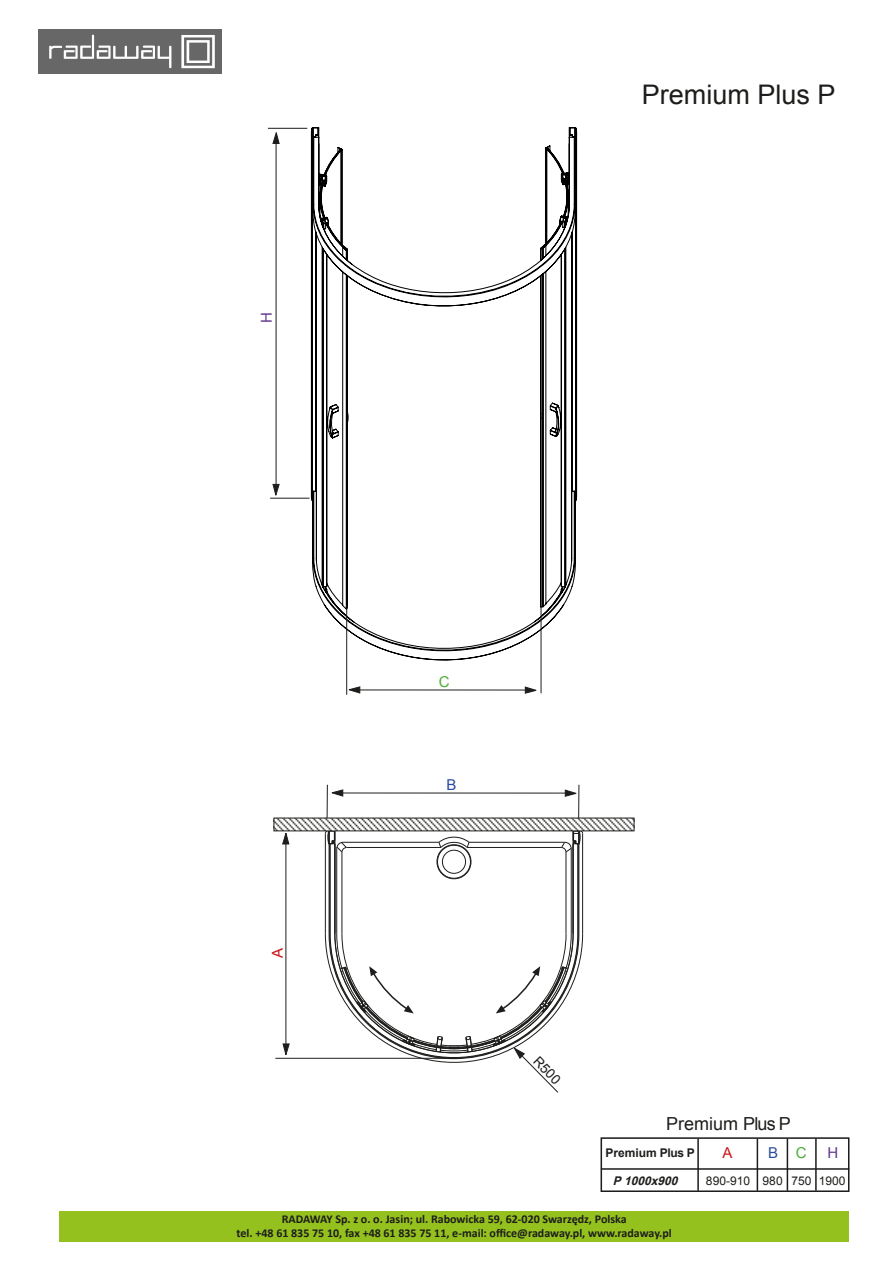
<style>
.page{position:relative;width:893px;height:1262px;background:#fff}
.page>*{position:absolute;margin:0;border:0;box-sizing:border-box;transform-origin:0 0}
.t1{font:27px "Arial";color:#1d1d1b}
.t2{font:18px "Arial";color:#1d1d1b}
.t3{font:15px "Arial";color:#cc1417}
.t4{font:15px "Arial";color:#2a4b9b}
.t5{font:15px "Arial";color:#4bad33}
.t6{font:15px "Arial";color:#61388e}
.t7{font:13.5px "Arial";color:#1d1d1b}
.t8{font:700 12px/14.4px "Calibri";color:#1d1d1b;text-align:center}
.t9{font:12px "Arial";color:#1d1d1b}
.t10{font:700 12px "Arial";color:#1d1d1b}
.t11{font:italic 700 12px "Arial";color:#1d1d1b}
</style>
<div class="page">
<hr style="left:268px;top:128px;width:39px;height:1px;background:#1d1d1b">
<hr style="left:270px;top:498px;width:39px;height:1px;background:#1d1d1b">
<svg style="left:272px;top:132px;width:7px;height:12px"></svg>
<svg style="left:272px;top:484px;width:7px;height:12px"></svg>
<hr style="left:276px;top:142px;width:1px;height:344px;background:#1d1d1b">
<hr style="left:275px;top:1058px;width:182px;height:1px;background:#1d1d1b">
<hr style="left:285px;top:835px;width:1px;height:215px;background:#1d1d1b">
<svg style="left:282px;top:833px;width:7px;height:11px"></svg>
<svg style="left:282px;top:1043px;width:8px;height:12px"></svg>
<hr style="left:578px;top:784px;width:1px;height:45px;background:#1d1d1b">
<hr style="left:335px;top:792px;width:236px;height:1px;background:#1d1d1b">
<svg style="left:331px;top:789px;width:12px;height:7px"></svg>
<svg style="left:565px;top:789px;width:11px;height:7px"></svg>
<svg style="left:311px;top:127px;width:266px;height:541px"></svg>
<hr style="left:346px;top:605px;width:1px;height:89px;background:#1d1d1b">
<hr style="left:540px;top:607px;width:1px;height:86px;background:#1d1d1b">
<hr style="left:352px;top:689px;width:180px;height:1px;background:#1d1d1b">
<svg style="left:348px;top:686px;width:12px;height:7px"></svg>
<svg style="left:525px;top:686px;width:11px;height:7px"></svg>
<hr style="left:334px;top:843px;width:1px;height:90px;background:#1d1d1b">
<hr style="left:573px;top:843px;width:1px;height:90px;background:#1d1d1b">
<hr style="left:577px;top:843px;width:1px;height:90px;background:#1d1d1b">
<hr style="left:330px;top:843px;width:1px;height:90px;background:#1d1d1b">
<hr style="left:329px;top:843px;width:1px;height:90px;background:#1d1d1b">
<hr style="left:578px;top:843px;width:1px;height:90px;background:#1d1d1b">
<hr style="left:335px;top:843px;width:1px;height:90px;background:#1d1d1b">
<hr style="left:572px;top:843px;width:1px;height:90px;background:#1d1d1b">
<hr style="left:336px;top:849px;width:1px;height:84px;background:#1d1d1b">
<hr style="left:571px;top:849px;width:1px;height:84px;background:#1d1d1b">
<hr style="left:469px;top:842px;width:95px;height:1px;background:#1d1d1b">
<hr style="left:343px;top:842px;width:96px;height:1px;background:#1d1d1b">
<hr style="left:325px;top:833px;width:1px;height:100px;background:#1d1d1b">
<hr style="left:582px;top:833px;width:1px;height:100px;background:#1d1d1b">
<hr style="left:341px;top:852px;width:1px;height:81px;background:#1d1d1b">
<hr style="left:468px;top:847px;width:93px;height:1px;background:#1d1d1b">
<hr style="left:346px;top:847px;width:94px;height:1px;background:#1d1d1b">
<hr style="left:565px;top:851px;width:1px;height:82px;background:#1d1d1b">
<svg style="left:561px;top:831px;width:22px;height:21px"></svg>
<svg style="left:325px;top:831px;width:22px;height:21px"></svg>
<svg style="left:434px;top:836px;width:39px;height:44px"></svg>
<svg style="left:325px;top:933px;width:258px;height:160px"></svg>
<hr style="left:326px;top:784px;width:2px;height:45px;background:#1d1d1b">
<img style="left:276px;top:819px;width:356px;height:10px">
<div style="left:274px;top:817px;width:360px;height:14px;border:1px solid #1d1d1b"></div>
<div style="left:600px;top:1137px;width:249px;height:55px;border:2px solid #1d1d1b"></div>
<hr style="left:601px;top:1168px;width:248px;height:1px;background:#1d1d1b">
<hr style="left:697px;top:1138px;width:1px;height:52px;background:#1d1d1b">
<hr style="left:756px;top:1138px;width:2px;height:52px;background:#1d1d1b">
<hr style="left:786px;top:1138px;width:2px;height:52px;background:#1d1d1b">
<hr style="left:815px;top:1138px;width:1px;height:52px;background:#1d1d1b">
<div style="left:38px;top:29px;width:184px;height:45px;background:#676767"></div>
<svg style="left:49px;top:35px;width:122px;height:33px"></svg>
<svg style="left:181px;top:35px;width:34px;height:33px"></svg>
<div style="left:59px;top:1211px;width:790px;height:31px;background:#95c11f"></div>
<p class="t6" style="left:256px;top:323px;width:12px;rotate:-90deg">H</p>
<p class="t3" style="left:268px;top:958px;width:12px;rotate:-90deg">A</p>
<h1 class="t1" style="left:642px;top:77px;width:195px">Premium Plus P</h1>
<p class="t5" style="left:439px;top:672px;width:12px">C</p>
<p class="t4" style="left:446px;top:775px;width:12px">B</p>
<p class="t7" style="left:542px;top:1052px;width:34px;rotate:46deg">R500</p>
<h2 class="t2" style="left:666px;top:1112px;width:126px">Premium Plus P</h2>
<p class="t3" style="left:722px;top:1143px;width:12px">A</p>
<p class="t5" style="left:795px;top:1143px;width:12px">C</p>
<p class="t10" style="left:605px;top:1145px;width:91px">Premium Plus P</p>
<p class="t6" style="left:827px;top:1143px;width:12px">H</p>
<p class="t4" style="left:768px;top:1143px;width:12px">B</p>
<p class="t11" style="left:613px;top:1172px;width:70px">P 1000x900</p>
<p class="t9" style="left:706px;top:1172px;width:46px">890-910</p>
<p class="t9" style="left:762px;top:1172px;width:50px">980 750</p>
<p class="t9" style="left:818px;top:1172px;width:28px">1900</p>
<p class="t8" style="left:236px;top:1211px;width:437px">RADAWAY Sp. z o. o. Jasin; ul. Rabowicka 59, 62-020 Swarzędz, Polska<br>tel. +48 61 835 75 10, fax +48 61 835 75 11, e-mail: office@radaway.pl, www.radaway.pl</p>
</div>
